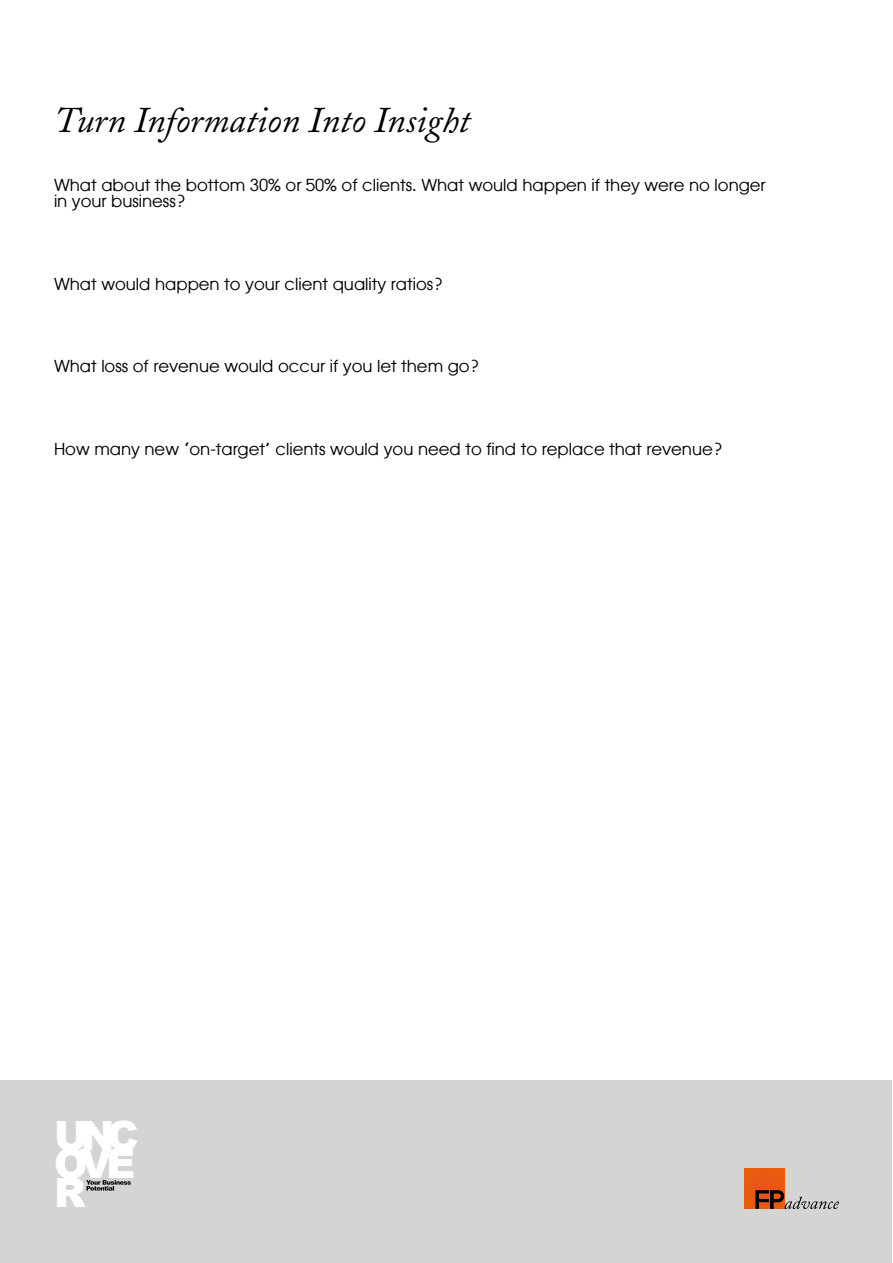
<style>
.page{position:relative;width:893px;height:1263px;background:#fff}
.page>*{position:absolute;margin:0;border:0;box-sizing:border-box;transform-origin:0 0}
.t1{font:900 40.35px/28.8px "Arial";letter-spacing:-.175em;color:#fff;text-align:justify}
.t2{font:italic 36px "Adobe Caslon";color:#000}
.t3{font:16.5px/16.5px "Atlanta";color:#000}
</style>
<div class="page">
<div style="left:1px;top:1081px;width:891px;height:182px;background:#d4d4d4"></div>
<svg style="left:86px;top:1180px;width:45px;height:10px"></svg>
<div style="left:744px;top:1169px;width:40px;height:40px;background:#ea5911"></div>
<svg style="left:755px;top:1190px;width:84px;height:19px"></svg>
<h2 class="t2" style="left:54px;top:100px;width:418px">Turn Information Into Insight</h2>
<p class="t3" style="left:54px;top:176px;width:713px">What about the bottom 30% or 50% of clients. What would happen if they were no longer in your business?</p>
<p class="t3" style="left:54px;top:275px;width:390px">What would happen to your client quality ratios?</p>
<p class="t3" style="left:54px;top:357px;width:427px">What loss of revenue would occur if you let them go?</p>
<p class="t3" style="left:54px;top:440px;width:670px">How many new ‘on-target’ clients would you need to find to replace that revenue?</p>
<h1 class="t1" style="left:54px;top:1120px;width:86px">UNC OVE R</h1>
</div>
